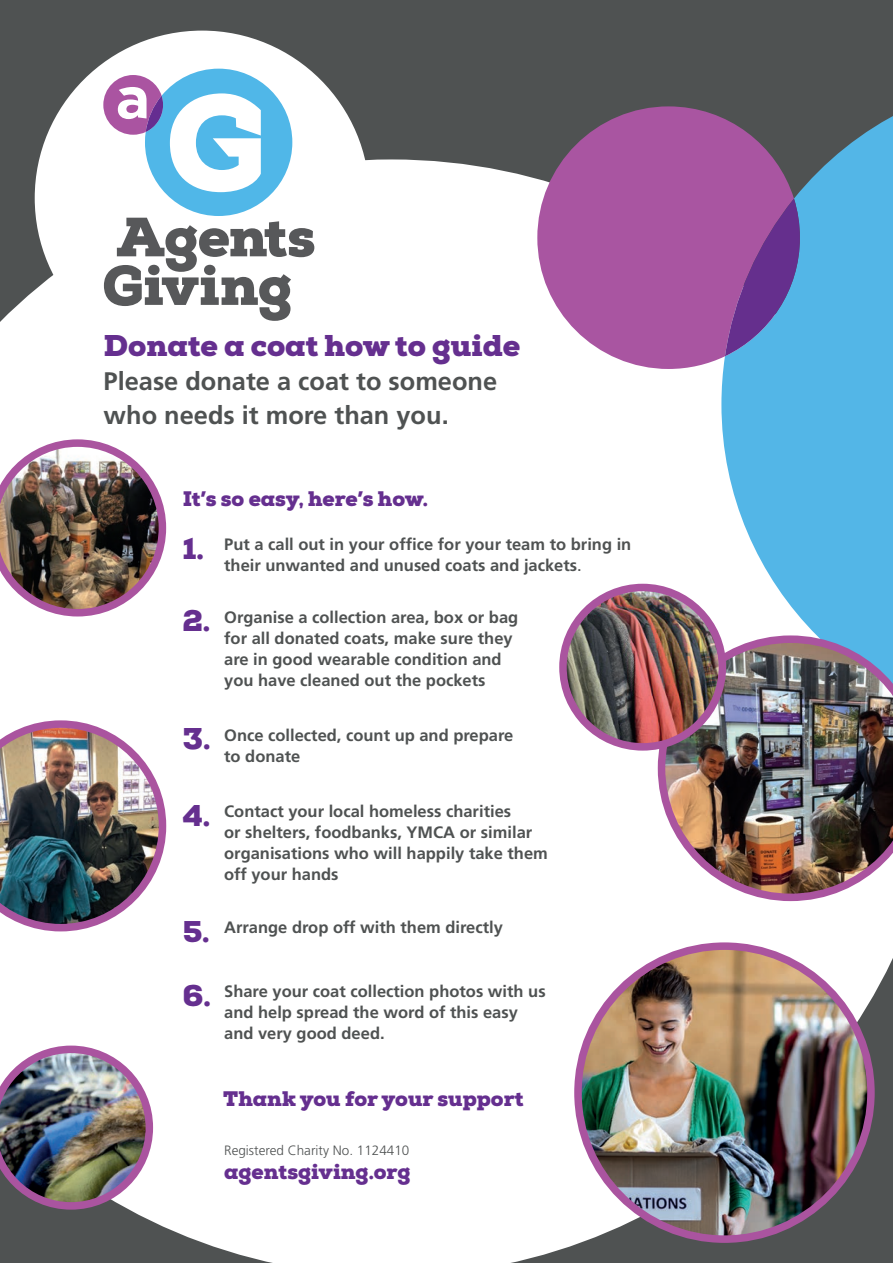
<style>
.page{position:relative;width:893px;height:1263px;background:#4f5252}
.page>*{position:absolute;margin:0;border:0;box-sizing:border-box;transform-origin:0 0}
.t1{font:900 30px/63.8px "Nexa Slab";color:#652f8f}
.t2{font:700 25.35px/33.9px "Frutiger";color:#4f5252}
.t3{font:900 21px "Nexa Slab";color:#652f8f}
.t4{font:700 16.5px/21px "Frutiger";color:#4f5252}
.t5{font:300 13.5px "Frutiger";color:#4f5252}
.s1{font-weight:400}
</style>
<div class="page">
<div style="left:35px;top:31px;width:334px;height:334px;background:#fff;border-radius:50%"></div>
<div style="left:0;top:159px;width:893px;height:1104px;background:#fff"></div>
<svg style="left:103px;top:69px;width:211px;height:252px"></svg>
<svg style="left:721px;top:116px;width:172px;height:519px;background:#63b8e1"></svg>
<svg style="left:537px;top:106px;width:257px;height:263px;background:#a3629f"></svg>
<svg style="left:725px;top:199px;width:75px;height:157px;background:#7859a7"></svg>
<img style="left:0;top:720px;width:166px;height:211px">
<img style="left:0;top:1045px;width:153px;height:164px">
<img style="left:0;top:439px;width:166px;height:177px">
<img style="left:658px;top:635px;width:235px;height:266px">
<img style="left:578px;top:946px;width:293px;height:293px;border-radius:146px">
<div style="left:574px;top:942px;width:301px;height:301px;border:8px solid #aa549f;border-radius:50%"></div>
<img style="left:563px;top:590px;width:159px;height:157px">
<div style="left:559px;top:584px;width:167px;height:167px;border:8px solid #aa549f;border-radius:50%"></div>
<h1 class="t1" style="left:104px;top:314px;width:418px">Donate a coat how to guide</h1>
<h2 class="t2" style="left:104px;top:365px;width:395px">Please donate a coat to someone who needs it more than you.</h2>
<p class="t3" style="left:183px;top:485px;width:247px">It’s so easy, here’s how.</p>
<p class="t4" style="left:224px;top:534px;width:409px">Put a call out in your office for your team to bring in their unwanted and unused coats and jackets<span class="s1">.</span></p>
<p class="t4" style="left:224px;top:606px;width:296px">Organise a collection area, box or bag for all donated coats, make sure they are in good wearable condition and you have cleaned out the pockets</p>
<p class="t4" style="left:224px;top:724px;width:291px">Once collected, count up and prepare to donate</p>
<h1 class="t1" style="left:183px;top:517px;width:22px">1.</h1>
<h1 class="t1" style="left:183px;top:589px;width:29px">2.</h1>
<h1 class="t1" style="left:183px;top:707px;width:29px">3.</h1>
<h1 class="t1" style="left:183px;top:783px;width:29px">4.</h1>
<h1 class="t1" style="left:183px;top:900px;width:29px">5.<br>6.</h1>
<p class="t4" style="left:224px;top:801px;width:325px">Contact your local homeless charities<br>or shelters, foodbanks, YMCA or similar organisations who will happily take them off your hands</p>
<p class="t4" style="left:224px;top:917px;width:280px">Arrange drop off with them directly</p>
<p class="t4" style="left:224px;top:981px;width:323px">Share your coat collection photos with us and help spread the word of this easy and very good deed.</p>
<p class="t3" style="left:223px;top:1086px;width:302px">Thank you for your support</p>
<p class="t5" style="left:224px;top:1142px;width:187px">Registered Charity No. 1124410</p>
<p class="t3" style="left:224px;top:1158px;width:188px">agentsgiving.org</p>
</div>
